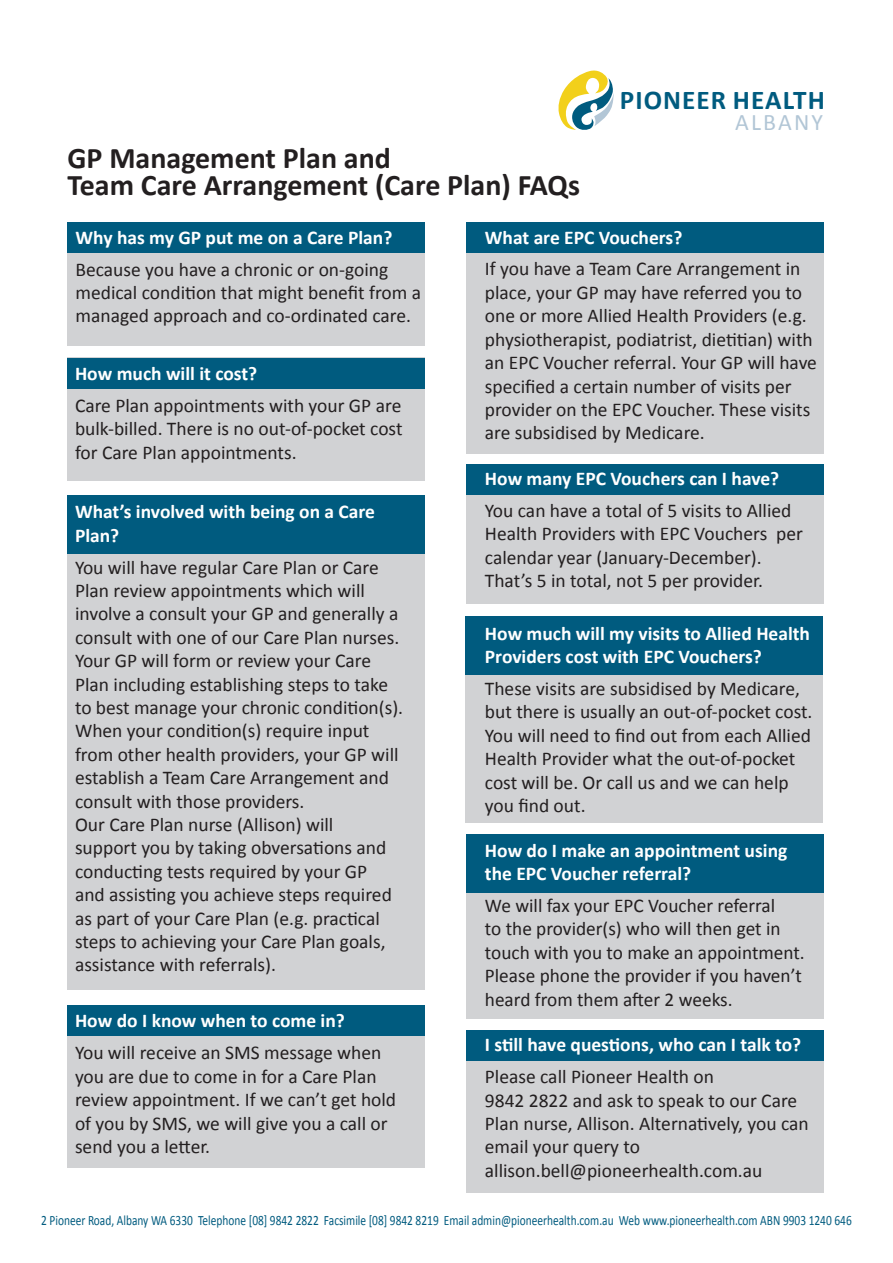
<style>
.page{position:relative;width:893px;height:1263px;background:#fff}
.page>*{position:absolute;margin:0;border:0;box-sizing:border-box;transform-origin:0 0}
.t1{font:700 30px/27px "Calibri";color:#231f20}
.t2{font:700 27.15px "Calibri";letter-spacing:.04em;color:#005b7f}
.t3{font:23.7px "Calibri";letter-spacing:.09em;color:#b2c6d6}
.t4{font:19.5px/23.4px "Calibri";color:#231f20}
.t5{font:700 19.5px/23.4px "Calibri";color:#fff}
.t6{font:14.25px "Calibri";color:#005b7f;scale:.8 1}
</style>
<div class="page">
<div style="left:467px;top:1031px;width:357px;height:162px;background:#d1d2d4"></div>
<div style="left:467px;top:1030px;width:357px;height:31px;background:#005b7f"></div>
<div style="left:467px;top:835px;width:357px;height:184px;background:#d1d2d4"></div>
<div style="left:467px;top:834px;width:357px;height:59px;background:#005b7f"></div>
<div style="left:466px;top:617px;width:357px;height:206px;background:#d1d2d4"></div>
<div style="left:466px;top:616px;width:357px;height:59px;background:#005b7f"></div>
<div style="left:467px;top:465px;width:357px;height:139px;background:#d1d2d4"></div>
<div style="left:467px;top:464px;width:357px;height:31px;background:#005b7f"></div>
<div style="left:467px;top:223px;width:357px;height:231px;background:#d1d2d4"></div>
<div style="left:466px;top:223px;width:358px;height:30px;background:#005b7f"></div>
<div style="left:68px;top:1006px;width:357px;height:162px;background:#d1d2d4"></div>
<div style="left:68px;top:1005px;width:357px;height:31px;background:#005b7f"></div>
<div style="left:68px;top:357px;width:357px;height:123px;background:#d1d2d4"></div>
<div style="left:68px;top:358px;width:357px;height:30px;background:#005b7f"></div>
<div style="left:68px;top:223px;width:357px;height:123px;background:#d1d2d4"></div>
<div style="left:68px;top:222px;width:357px;height:30px;background:#005b7f"></div>
<svg style="left:558px;top:70px;width:56px;height:60px"></svg>
<div style="left:68px;top:496px;width:357px;height:493px;background:#d1d2d4"></div>
<div style="left:68px;top:495px;width:357px;height:59px;background:#005b7f"></div>
<h2 class="t2" style="left:620px;top:83px;width:207px">PIONEER HEALTH</h2>
<p class="t3" style="left:735px;top:107px;width:89px">ALBANY</p>
<h1 class="t1" style="left:68px;top:144px;width:514px">GP Management Plan and<br>Team Care Arrangement (Care Plan) FAQs</h1>
<p class="t5" style="left:76px;top:226px;width:318px">Why has my GP put me on a Care Plan?</p>
<p class="t4" style="left:76px;top:258px;width:347px">Because you have a chronic or on-going medical condition that might benefit from a managed approach and co-ordinated care.</p>
<p class="t5" style="left:485px;top:225px;width:199px">What are EPC Vouchers?</p>
<p class="t4" style="left:485px;top:257px;width:334px">If you have a Team Care Arrangement in place, your GP may have referred you to one or more Allied Health Providers (e.g. physiotherapist, podiatrist, dietitian) with an EPC Voucher referral. Your GP will have specified a certain number of visits per provider on the EPC Voucher. These visits are subsidised by Medicare.</p>
<p class="t5" style="left:485px;top:467px;width:296px">How many EPC Vouchers can I have?</p>
<p class="t4" style="left:485px;top:499px;width:319px">You can have a total of 5 visits to Allied Health Providers with EPC Vouchers per calendar year (January-December).<br>That’s 5 in total, not 5 per provider.</p>
<p class="t5" style="left:485px;top:621px;width:327px">How much will my visits to Allied Health<br>Providers cost with EPC Vouchers?</p>
<p class="t4" style="left:485px;top:677px;width:329px">These visits are subsidised by Medicare, but there is usually an out-of-pocket cost.<br>You will need to find out from each Allied Health Provider what the out-of-pocket cost will be. Or call us and we can help you find out.</p>
<p class="t5" style="left:485px;top:838px;width:304px">How do I make an appointment using the EPC Voucher referral?</p>
<p class="t4" style="left:485px;top:894px;width:321px">We will fax your EPC Voucher referral<br>to the provider(s) who will then get in touch with you to make an appointment.<br>Please phone the provider if you haven’t heard from them after 2 weeks.</p>
<p class="t5" style="left:485px;top:1033px;width:318px">I still have questions, who can I talk to?</p>
<p class="t4" style="left:485px;top:1065px;width:325px">Please call Pioneer Health on<br>9842 2822 and ask to speak to our Care Plan nurse, Allison. Alternatively, you can email your query to allison.bell@pioneerhealth.com.au</p>
<p class="t5" style="left:75px;top:362px;width:184px">How much will it cost?</p>
<p class="t4" style="left:75px;top:394px;width:329px;text-align:justify">Care Plan appointments with your GP are bulk-billed. There is no out-of-pocket cost for Care Plan appointments.</p>
<p class="t5" style="left:75px;top:500px;width:302px">What’s involved with being on a Care<br>Plan?</p>
<p class="t4" style="left:75px;top:555px;width:330px">You will have regular Care Plan or Care Plan review appointments which will involve a consult your GP and generally a consult with one of our Care Plan nurses.<br>Your GP will form or review your Care Plan including establishing steps to take to best manage your chronic condition(s).<br>When your condition(s) require input from other health providers, your GP will establish a Team Care Arrangement and consult with those providers.<br>Our Care Plan nurse (Allison) will<br>support you by taking obversations and conducting tests required by your GP<br>and assisting you achieve steps required as part of your Care Plan (e.g. practical steps to achieving your Care Plan goals, assistance with referrals).</p>
<p class="t5" style="left:75px;top:1009px;width:271px">How do I know when to come in?</p>
<p class="t4" style="left:75px;top:1041px;width:323px">You will receive an SMS message when you are due to come in for a Care Plan review appointment. If we can’t get hold of you by SMS, we will give you a call or send you a letter.</p>
<p class="t6" style="left:41px;top:1211px;width:1015px">2 Pioneer Road, Albany WA 6330 Telephone [08] 9842 2822 Facsimile [08] 9842 8219 Email admin@pioneerhealth.com.au Web www.pioneerhealth.com ABN 9903 1240 646</p>
</div>
